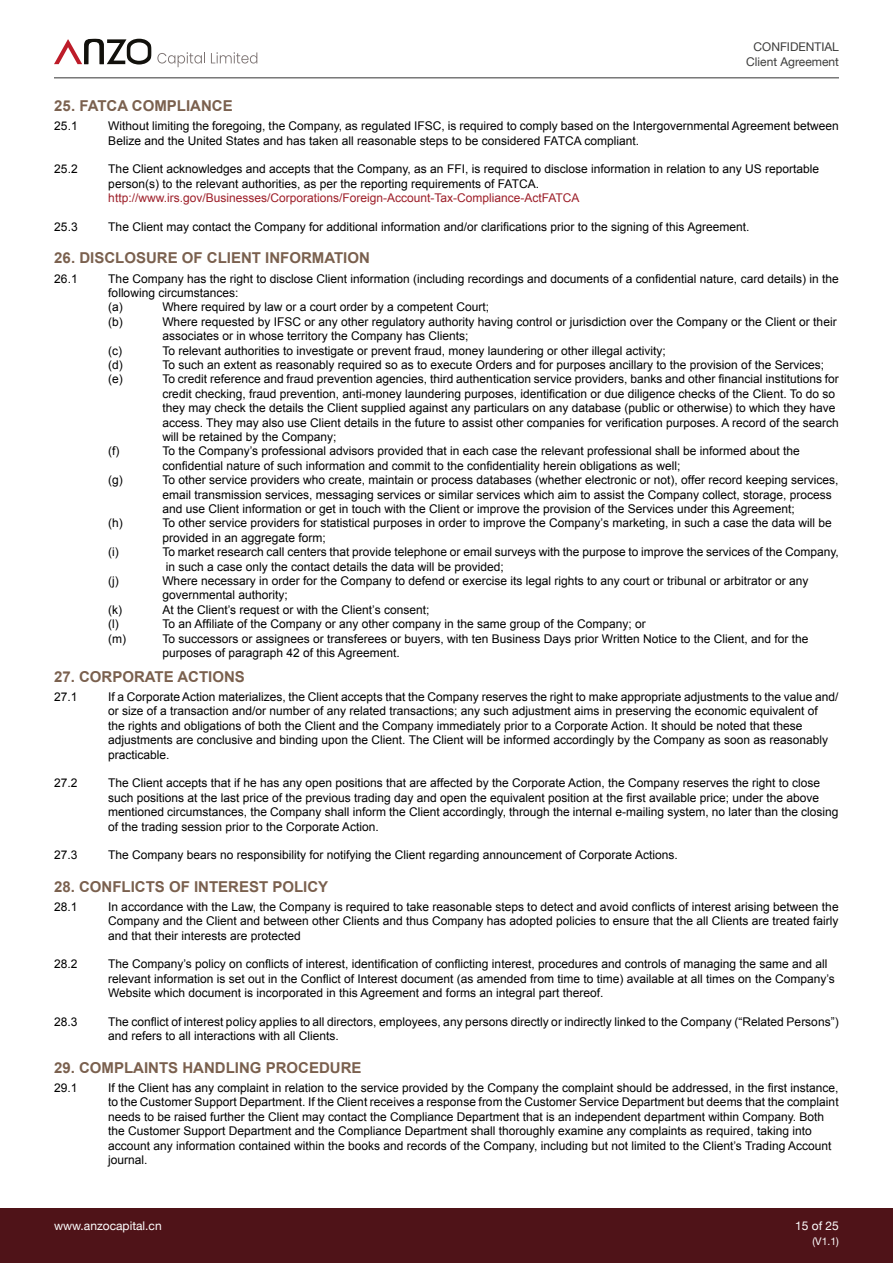
<style>
.page{position:relative;width:893px;height:1263px;background:#fff}
.page>*{position:absolute;margin:0;border:0;box-sizing:border-box;transform-origin:0 0}
.t1{font:700 15px "Arial";color:#7a604e}
.t2{font:12px/14.4px "Arial";color:#000}
.t3{font:12px "Arial";color:#9d1f29}
.t4{font:12px/14.4px "Helvetica Neue";color:#3c3c3b;text-align:right}
.t5{font:12px "Helvetica Neue";color:#fff}
.t6{font:10.5px "Helvetica Neue";color:#fff}
</style>
<div class="page">
<hr style="left:54px;top:77px;width:785px;height:2px;background:#777">
<div style="left:0;top:1209px;width:893px;height:54px;background:#4f1318"></div>
<svg style="left:157px;top:52px;width:48px;height:15px"></svg>
<svg style="left:211px;top:52px;width:46px;height:12px"></svg>
<svg style="left:54px;top:38px;width:97px;height:27px"></svg>
<p class="t1" style="left:54px;top:96px;width:180px">25. FATCA COMPLIANCE</p>
<p class="t4" style="left:746px;top:41px;width:94px">CONFIDENTIAL<br>Client Agreement</p>
<p class="t2" style="left:54px;top:119px;width:25px">25.1</p>
<p class="t2" style="left:108px;top:119px;width:732px">Without limiting the foregoing, the Company, as regulated IFSC, is required to comply based on the Intergovernmental Agreement between<br>Belize and the United States and has taken all reasonable steps to be considered FATCA compliant.</p>
<p class="t2" style="left:54px;top:162px;width:25px">25.2</p>
<p class="t2" style="left:108px;top:162px;width:712px">The Client acknowledges and accepts that the Company, as an FFI, is required to disclose information in relation to any US reportable person(s) to the relevant authorities, as per the reporting requirements of FATCA.</p>
<p class="t3" style="left:108px;top:190px;width:473px">http://www.irs.gov/Businesses/Corporations/Foreign-Account-Tax-Compliance-ActFATCA</p>
<p class="t2" style="left:54px;top:220px;width:25px">25.3</p>
<p class="t2" style="left:108px;top:220px;width:642px">The Client may contact the Company for additional information and/or clarifications prior to the signing of this Agreement.</p>
<p class="t1" style="left:54px;top:248px;width:317px">26. DISCLOSURE OF CLIENT INFORMATION</p>
<p class="t2" style="left:54px;top:271px;width:25px">26.1</p>
<p class="t2" style="left:108px;top:271px;width:732px">The Company has the right to disclose Client information (including recordings and documents of a confidential nature, card details) in the following circumstances:<br>(a)</p>
<p class="t2" style="left:162px;top:300px;width:328px">Where required by law or a court order by a competent Court;</p>
<p class="t2" style="left:108px;top:314px;width:16px">(b)</p>
<p class="t2" style="left:162px;top:314px;width:676px">Where requested by IFSC or any other regulatory authority having control or jurisdiction over the Company or the Client or their associates or in whose territory the Company has Clients;</p>
<p class="t2" style="left:108px;top:343px;width:15px">(c)</p>
<p class="t2" style="left:162px;top:343px;width:505px">To relevant authorities to investigate or prevent fraud, money laundering or other illegal activity;</p>
<p class="t2" style="left:108px;top:358px;width:16px">(d)</p>
<p class="t2" style="left:162px;top:358px;width:663px">To such an extent as reasonably required so as to execute Orders and for purposes ancillary to the provision of the Services;</p>
<p class="t2" style="left:108px;top:372px;width:16px">(e)</p>
<p class="t2" style="left:162px;top:372px;width:678px">To credit reference and fraud prevention agencies, third authentication service providers, banks and other financial institutions for credit checking, fraud prevention, anti-money laundering purposes, identification or due diligence checks of the Client. To do so they may check the details the Client supplied against any particulars on any database (public or otherwise) to which they have access. They may also use Client details in the future to assist other companies for verification purposes. A record of the search will be retained by the Company;</p>
<p class="t2" style="left:108px;top:444px;width:13px">(f)</p>
<p class="t2" style="left:162px;top:444px;width:639px">To the Company’s professional advisors provided that in each case the relevant professional shall be informed about the confidential nature of such information and commit to the confidentiality herein obligations as well;</p>
<p class="t2" style="left:108px;top:473px;width:16px">(g)</p>
<p class="t2" style="left:162px;top:473px;width:678px">To other service providers who create, maintain or process databases (whether electronic or not), offer record keeping services, email transmission services, messaging services or similar services which aim to assist the Company collect, storage, process and use Client information or get in touch with the Client or improve the provision of the Services under this Agreement;</p>
<p class="t2" style="left:108px;top:516px;width:16px">(h)</p>
<p class="t2" style="left:162px;top:516px;width:671px">To other service providers for statistical purposes in order to improve the Company’s marketing, in such a case the data will be provided in an aggregate form;</p>
<p class="t2" style="left:108px;top:545px;width:12px">(i)</p>
<p class="t2" style="left:162px;top:545px;width:678px">To market research call centers that provide telephone or email surveys with the purpose to improve the services of the Company, in such a case only the contact details the data will be provided;</p>
<p class="t2" style="left:108px;top:574px;width:12px">(j)</p>
<p class="t2" style="left:162px;top:574px;width:648px">Where necessary in order for the Company to defend or exercise its legal rights to any court or tribunal or arbitrator or any governmental authority;</p>
<p class="t2" style="left:108px;top:602px;width:15px">(k)</p>
<p class="t2" style="left:162px;top:602px;width:269px">At the Client’s request or with the Client’s consent;</p>
<p class="t2" style="left:108px;top:617px;width:12px">(l)</p>
<p class="t2" style="left:162px;top:617px;width:485px">To an Affiliate of the Company or any other company in the same group of the Company; or</p>
<p class="t2" style="left:108px;top:631px;width:19px">(m)</p>
<p class="t2" style="left:162px;top:631px;width:648px">To successors or assignees or transferees or buyers, with ten Business Days prior Written Notice to the Client, and for the purposes of paragraph 42 of this Agreement.</p>
<p class="t1" style="left:54px;top:666px;width:192px">27. CORPORATE ACTIONS</p>
<p class="t2" style="left:54px;top:690px;width:25px">27.1</p>
<p class="t2" style="left:108px;top:690px;width:732px">If a Corporate Action materializes, the Client accepts that the Company reserves the right to make appropriate adjustments to the value and/ or size of a transaction and/or number of any related transactions; any such adjustment aims in preserving the economic equivalent of<br>the rights and obligations of both the Client and the Company immediately prior to a Corporate Action. It should be noted that these adjustments are conclusive and binding upon the Client. The Client will be informed accordingly by the Company as soon as reasonably practicable.</p>
<p class="t2" style="left:54px;top:776px;width:25px">27.2</p>
<p class="t2" style="left:108px;top:776px;width:732px">The Client accepts that if he has any open positions that are affected by the Corporate Action, the Company reserves the right to close such positions at the last price of the previous trading day and open the equivalent position at the first available price; under the above mentioned circumstances, the Company shall inform the Client accordingly, through the internal e-mailing system, no later than the closing of the trading session prior to the Corporate Action.</p>
<p class="t2" style="left:54px;top:848px;width:25px">27.3</p>
<p class="t2" style="left:108px;top:848px;width:571px">The Company bears no responsibility for notifying the Client regarding announcement of Corporate Actions.</p>
<p class="t1" style="left:54px;top:876px;width:276px">28. CONFLICTS OF INTEREST POLICY</p>
<p class="t2" style="left:54px;top:899px;width:25px">28.1</p>
<p class="t2" style="left:108px;top:899px;width:732px;text-align:justify">In accordance with the Law, the Company is required to take reasonable steps to detect and avoid conflicts of interest arising between the Company and the Client and between other Clients and thus Company has adopted policies to ensure that the all Clients are treated fairly and that their interests are protected</p>
<p class="t2" style="left:54px;top:957px;width:25px">28.2</p>
<p class="t2" style="left:108px;top:957px;width:728px">The Company’s policy on conflicts of interest, identification of conflicting interest, procedures and controls of managing the same and all relevant information is set out in the Conflict of Interest document (as amended from time to time) available at all times on the Company’s<br>Website which document is incorporated in this Agreement and forms an integral part thereof.</p>
<p class="t2" style="left:54px;top:1015px;width:25px">28.3</p>
<p class="t2" style="left:108px;top:1015px;width:732px">The conflict of interest policy applies to all directors, employees, any persons directly or indirectly linked to the Company (“Related Persons”) and refers to all interactions with all Clients.</p>
<p class="t1" style="left:54px;top:1057px;width:309px">29. COMPLAINTS HANDLING PROCEDURE</p>
<p class="t2" style="left:54px;top:1081px;width:25px">29.1</p>
<p class="t2" style="left:108px;top:1081px;width:732px">If the Client has any complaint in relation to the service provided by the Company the complaint should be addressed, in the first instance, to the Customer Support Department. If the Client receives a response from the Customer Service Department but deems that the complaint needs to be raised further the Client may contact the Compliance Department that is an independent department within Company. Both the Customer Support Department and the Compliance Department shall thoroughly examine any complaints as required, taking into account any information contained within the books and records of the Company, including but not limited to the Client’s Trading Account journal.</p>
<p class="t5" style="left:54px;top:1217px;width:109px">www.anzocapital.cn</p>
<p class="t5" style="left:795px;top:1217px;width:45px">15 of 25</p>
<p class="t6" style="left:812px;top:1234px;width:28px">(V1.1)</p>
</div>
